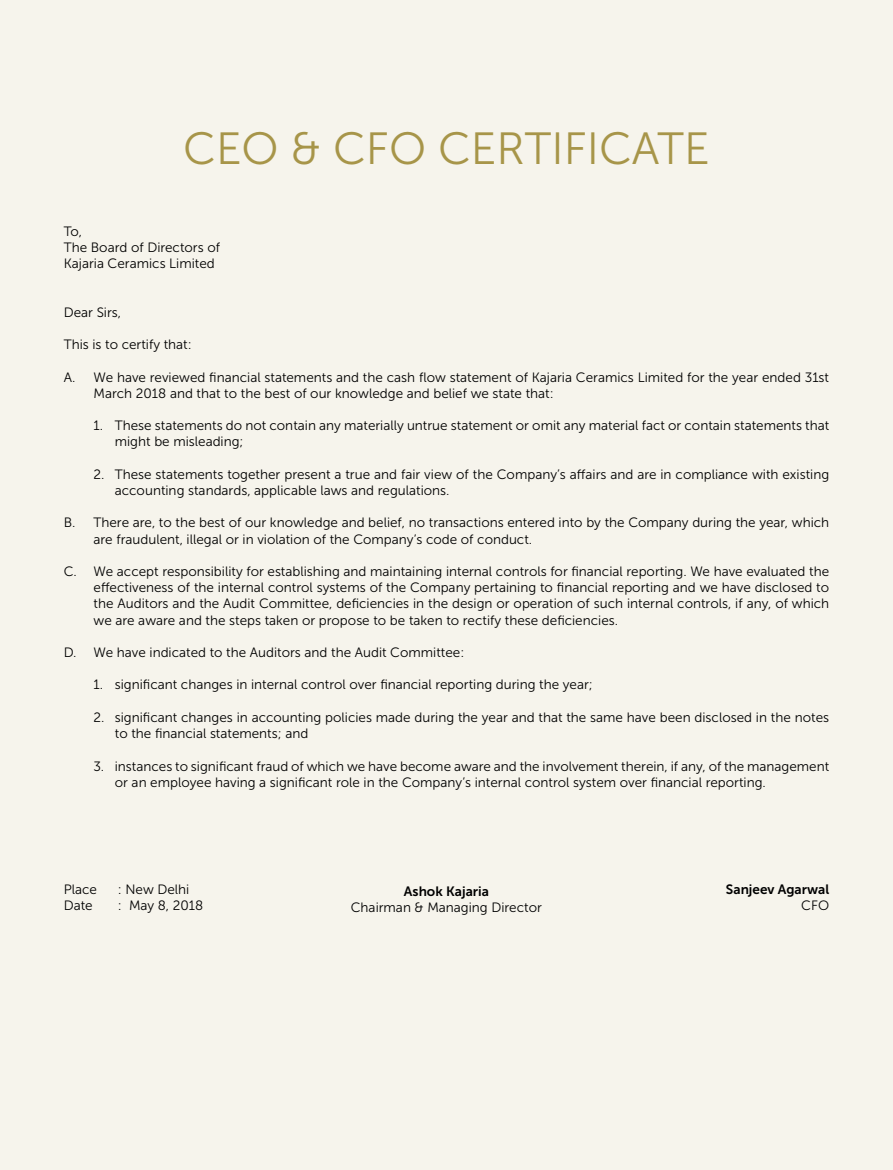
<style>
.page{position:relative;width:893px;height:1170px;background:#fff}
.page>*{position:absolute;margin:0;border:0;box-sizing:border-box;transform-origin:0 0}
.t1{font:45px "Museo Sans 300";color:#a79549}
.t2{font:13.5px/16.2px "Museo Sans 300";color:#000}
.t3{font:13.5px "Museo Sans 700";color:#000}
</style>
<div class="page">
<div style="left:0;top:0;width:893px;height:1169px;background:#f6f4ec"></div>
<h1 class="t1" style="left:183px;top:124px;width:528px">CEO &amp; CFO CERTIFICATE</h1>
<p class="t2" style="left:64px;top:223px;width:158px">To,<br>The Board of Directors of<br>Kajaria Ceramics Limited</p>
<p class="t2" style="left:64px;top:304px;width:59px">Dear Sirs,</p>
<p class="t2" style="left:64px;top:336px;width:129px">This is to certify that:</p>
<p class="t2" style="left:94px;top:369px;width:737px;text-indent:-30px">A. We have reviewed financial statements and the cash flow statement of Kajaria Ceramics Limited for the year ended 31st<br>March 2018 and that to the best of our knowledge and belief we state that:</p>
<p class="t2" style="left:115px;top:417px;width:716px;text-indent:-21px">1. These statements do not contain any materially untrue statement or omit any material fact or contain statements that might be misleading;</p>
<p class="t2" style="left:115px;top:466px;width:716px;text-indent:-21px">2. These statements together present a true and fair view of the Company’s affairs and are in compliance with existing accounting standards, applicable laws and regulations.</p>
<p class="t2" style="left:94px;top:514px;width:737px;text-indent:-30px">B. There are, to the best of our knowledge and belief, no transactions entered into by the Company during the year, which are fraudulent, illegal or in violation of the Company’s code of conduct.</p>
<p class="t2" style="left:94px;top:563px;width:737px;text-align:justify;text-indent:-30px">C. We accept responsibility for establishing and maintaining internal controls for financial reporting. We have evaluated the effectiveness of the internal control systems of the Company pertaining to financial reporting and we have disclosed to the Auditors and the Audit Committee, deficiencies in the design or operation of such internal controls, if any, of which we are aware and the steps taken or propose to be taken to rectify these deficiencies.</p>
<p class="t2" style="left:64px;top:644px;width:402px">D. We have indicated to the Auditors and the Audit Committee:</p>
<p class="t2" style="left:94px;top:676px;width:501px">1. significant changes in internal control over financial reporting during the year;</p>
<p class="t2" style="left:115px;top:709px;width:716px;text-indent:-21px">2. significant changes in accounting policies made during the year and that the same have been disclosed in the notes to the financial statements; and</p>
<p class="t2" style="left:115px;top:757px;width:716px;text-indent:-21px">3. instances to significant fraud of which we have become aware and the involvement therein, if any, of the management or an employee having a significant role in the Company’s internal control system over financial reporting.</p>
<p class="t2" style="left:64px;top:881px;width:35px">Place</p>
<p class="t2" style="left:118px;top:881px;width:73px">: New Delhi</p>
<p class="t2" style="left:64px;top:897px;width:30px">Date</p>
<p class="t2" style="left:118px;top:897px;width:87px">: May 8, 2018</p>
<p class="t3" style="left:404px;top:883px;width:87px">Ashok Kajaria</p>
<p class="t2" style="left:351px;top:899px;width:193px">Chairman &amp; Managing Director</p>
<p class="t3" style="left:726px;top:881px;width:105px">Sanjeev Agarwal</p>
<p class="t2" style="left:801px;top:897px;width:29px">CFO</p>
</div>
